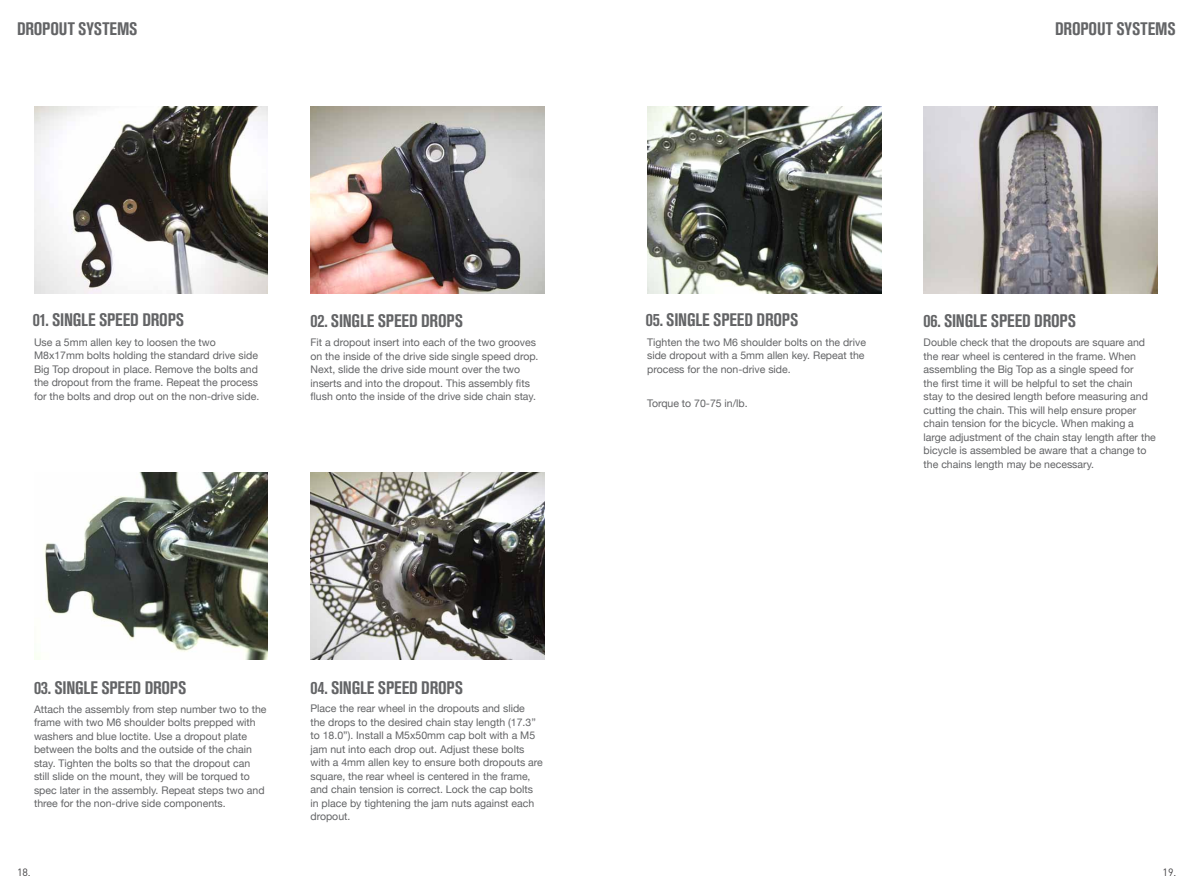
<style>
.page{position:relative;width:1191px;height:893px;background:#fff}
.page>*{position:absolute;margin:0;border:0;box-sizing:border-box;transform-origin:0 0}
.t1{font:700 condensed 18px "Akzidenz Grotesk Std";letter-spacing:-.01em;color:#636466}
.t2{font:10.5px/13.5px "Helvetica Neue";color:#636466}
.t3{font:10.5px "DIN";color:#414042}
</style>
<div class="page">
<img style="left:34px;top:106px;width:234px;height:187px">
<img style="left:310px;top:106px;width:234px;height:187px">
<img style="left:34px;top:472px;width:234px;height:187px">
<img style="left:310px;top:472px;width:234px;height:187px">
<img style="left:647px;top:106px;width:234px;height:187px">
<img style="left:923px;top:106px;width:234px;height:187px">
<h1 class="t1" style="left:17px;top:18px;width:122px">DROPOUT SYSTEMS</h1>
<h1 class="t1" style="left:1055px;top:18px;width:122px">DROPOUT SYSTEMS</h1>
<h1 class="t1" style="left:33px;top:310px;width:153px">01. SINGLE SPEED DROPS</h1>
<h1 class="t1" style="left:310px;top:310px;width:154px">02. SINGLE SPEED DROPS</h1>
<p class="t2" style="left:34px;top:335px;width:227px">Use a 5mm allen key to loosen the two M8x17mm bolts holding the standard drive side Big Top dropout in place. Remove the bolts and the dropout from the frame. Repeat the process for the bolts and drop out on the non-drive side.</p>
<p class="t2" style="left:310px;top:336px;width:229px">Fit a dropout insert into each of the two grooves on the inside of the drive side single speed drop.<br>Next, slide the drive side mount over the two inserts and into the dropout. This assembly fits flush onto the inside of the drive side chain stay.</p>
<h1 class="t1" style="left:34px;top:677px;width:154px">03. SINGLE SPEED DROPS</h1>
<h1 class="t1" style="left:310px;top:677px;width:154px">04. SINGLE SPEED DROPS</h1>
<p class="t2" style="left:34px;top:702px;width:234px">Attach the assembly from step number two to the frame with two M6 shoulder bolts prepped with washers and blue loctite. Use a dropout plate between the bolts and the outside of the chain stay. Tighten the bolts so that the dropout can still slide on the mount, they will be torqued to spec later in the assembly. Repeat steps two and three for the non-drive side components.</p>
<p class="t2" style="left:310px;top:701px;width:234px">Place the rear wheel in the dropouts and slide<br>the drops to the desired chain stay length (17.3” to 18.0”). Install a M5x50mm cap bolt with a M5 jam nut into each drop out. Adjust these bolts with a 4mm allen key to ensure both dropouts are square, the rear wheel is centered in the frame, and chain tension is correct. Lock the cap bolts in place by tightening the jam nuts against each dropout.</p>
<h1 class="t1" style="left:646px;top:310px;width:154px">05. SINGLE SPEED DROPS</h1>
<h1 class="t1" style="left:923px;top:310px;width:154px">06. SINGLE SPEED DROPS</h1>
<p class="t2" style="left:647px;top:335px;width:220px">Tighten the two M6 shoulder bolts on the drive side dropout with a 5mm allen key. Repeat the process for the non-drive side.</p>
<p class="t2" style="left:647px;top:397px;width:102px">Torque to 70-75 in/lb.</p>
<p class="t2" style="left:923px;top:336px;width:234px">Double check that the dropouts are square and the rear wheel is centered in the frame. When assembling the Big Top as a single speed for<br>the first time it will be helpful to set the chain<br>stay to the desired length before measuring and cutting the chain. This will help ensure proper chain tension for the bicycle. When making a large adjustment of the chain stay length after the bicycle is assembled be aware that a change to the chains length may be necessary.</p>
<p class="t3" style="left:17px;top:866px;width:15px">18.</p>
<p class="t3" style="left:1162px;top:866px;width:15px">19.</p>
</div>
